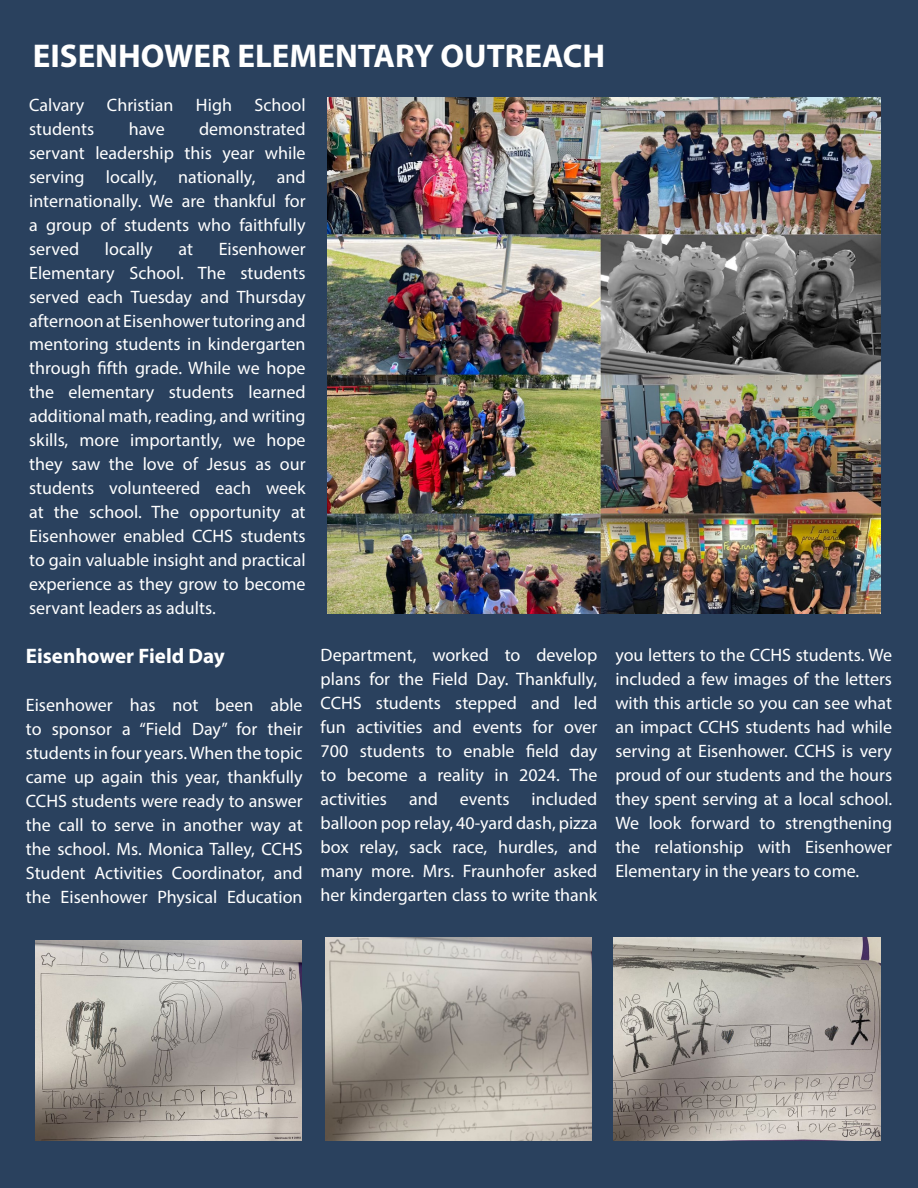
<style>
.page{position:relative;width:918px;height:1188px;background:#2a415e}
.page>*{position:absolute;margin:0;border:0;box-sizing:border-box;transform-origin:0 0}
.t1{font:700 33px "Myriad Pro";color:#fff}
.t2{font:700 21px "Myriad Pro";color:#fff}
.t3{font:18px/24px "Myriad Pro";color:#fff;text-align:justify}
</style>
<div class="page">
<img style="left:327px;top:97px;width:554px;height:516px">
<img style="left:35px;top:940px;width:267px;height:201px">
<img style="left:325px;top:938px;width:267px;height:203px">
<img style="left:614px;top:938px;width:266px;height:203px">
<h1 class="t1" style="left:33px;top:34px;width:574px">EISENHOWER ELEMENTARY OUTREACH</h1>
<p class="t3" style="left:29px;top:92px;width:278px">Calvary Christian High School students</p>
<p class="t3" style="left:29px;top:116px;width:278px;text-indent:170px">demonstrated servant leadership this year while serving locally, nationally, and internationally. We are thankful for a group of students who faithfully served</p>
<p class="t3" style="left:129px;top:116px;width:38px">have</p>
<p class="t3" style="left:29px;top:236px;width:278px;text-indent:190px">Eisenhower Elementary School. The students served each Tuesday and Thursday afternoon at Eisenhower tutoring and mentoring students in kindergarten through fifth grade. While we hope the elementary students learned additional math, reading, and writing skills, more importantly, we hope they saw the love of Jesus as our students volunteered each week at the school. The opportunity at Eisenhower enabled CCHS students to gain valuable insight and practical experience as they grow to become servant leaders as adults.</p>
<p class="t3" style="left:105px;top:236px;width:49px">locally</p>
<p class="t3" style="left:178px;top:236px;width:16px">at</p>
<p class="t2" style="left:26px;top:643px;width:201px">Eisenhower Field Day</p>
<p class="t3" style="left:26px;top:693px;width:278px">Eisenhower has not been able to sponsor a “Field Day” for their students in four years. When the topic came up again this year, thankfully CCHS students were ready to answer the call to serve in another way at the school. Ms. Monica Talley, CCHS Student Activities Coordinator, and the Eisenhower Physical Education</p>
<p class="t3" style="left:321px;top:643px;width:278px">Department, worked to develop plans for the Field Day. Thankfully, CCHS students stepped and led fun activities and events for over 700 students to enable field day to become a reality in 2024. The activities and events included balloon pop relay, 40-yard dash, pizza box relay, sack race, hurdles, and many more. Mrs. Fraunhofer asked her kindergarten class to write thank</p>
<p class="t3" style="left:615px;top:643px;width:278px">you letters to the CCHS students. We included a few images of the letters with this article so you can see what an impact CCHS students had while serving at Eisenhower. CCHS is very proud of our students and the hours they spent serving at a local school.<br>We look forward to strengthening the relationship with Eisenhower Elementary in the years to come.</p>
</div>
